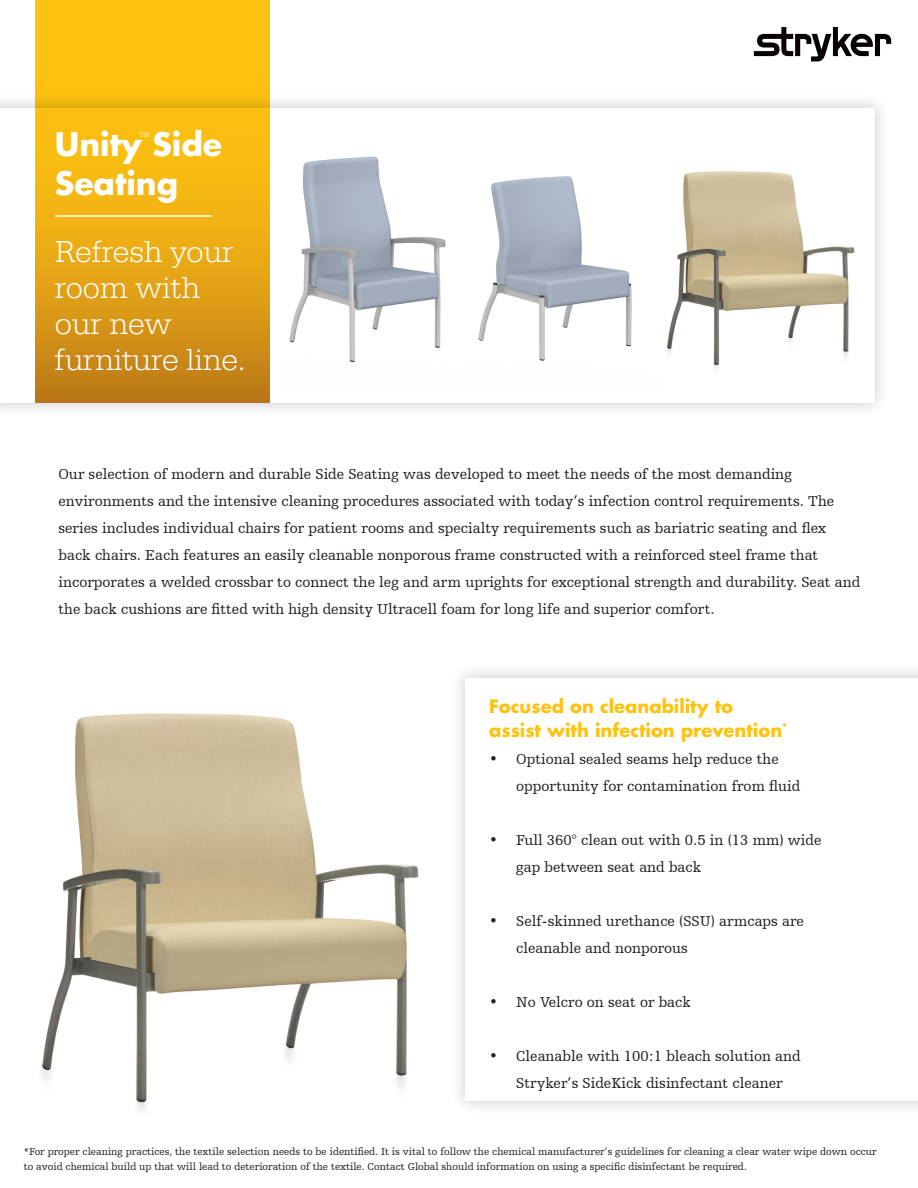
<style>
.page{position:relative;width:918px;height:1188px;background:#fff}
.page>*{position:absolute;margin:0;border:0;box-sizing:border-box;transform-origin:0 0}
.t1{font:300 31.5px/36px "URW Egyptienne TOT";color:#fff}
.Paragraph_Style_1{font:700 31.5px/39px "Futura For Stryker";color:#fff}
.Paragraph_Style_1-2{font:700 18px/24px "Futura For Stryker";color:#fec210}
.t2{font:15px/27px "Humanist Slabserif 712 BT";color:#231f20}
.t3{font:10.5px/15px "Humanist Slabserif 712 BT";color:#231f20}
.t4{font:300 6.6px "URW Egyptienne TOT";color:#fff}
</style>
<div class="page">
<div style="left:36px;top:0;width:234px;height:403px;background:#fec210"></div>
<div style="left:0;top:93px;width:890px;height:325px;background:#231f20;opacity:.25"></div>
<svg style="left:0;top:108px;width:875px;height:295px"></svg>
<hr style="left:55px;top:215px;width:157px;height:2px;background:#fff">
<img style="left:41px;top:713px;width:378px;height:397px">
<img style="left:448px;top:120px;width:217px;height:271px">
<img style="left:652px;top:161px;width:215px;height:212px">
<img style="left:280px;top:128px;width:177px;height:263px">
<div style="left:450px;top:663px;width:468px;height:452px;background:#231f20;opacity:.25"></div>
<div style="left:465px;top:678px;width:453px;height:422px;background:#fff"></div>
<svg style="left:754px;top:27px;width:137px;height:35px"></svg>
<p class="Paragraph_Style_1" style="left:55px;top:124px;width:169px">Unity Side<br>Seating</p>
<p class="t1" style="left:55px;top:234px;width:192px">Refresh your room with our new furniture line.</p>
<p class="t4" style="left:140px;top:131px;width:12px">TM</p>
<p class="t2" style="left:58px;top:460px;width:803px">Our selection of modern and durable Side Seating was developed to meet the needs of the most demanding environments and the intensive cleaning procedures associated with today’s infection control requirements. The series includes individual chairs for patient rooms and specialty requirements such as bariatric seating and flex back chairs. Each features an easily cleanable nonporous frame constructed with a reinforced steel frame that incorporates a welded crossbar to connect the leg and arm uprights for exceptional strength and durability. Seat and the back cushions are fitted with high density Ultracell foam for long life and superior comfort.</p>
<p class="Paragraph_Style_1-2" style="left:489px;top:694px;width:300px">Focused on cleanability to assist with infection prevention<sup>*</sup></p>
<p class="t2" style="left:516px;top:745px;width:286px;text-indent:-27px">• Optional sealed seams help reduce the opportunity for contamination from fluid</p>
<p class="t2" style="left:516px;top:826px;width:307px;text-indent:-27px">• Full 360° clean out with 0.5 in (13 mm) wide gap between seat and back</p>
<p class="t2" style="left:516px;top:907px;width:289px;text-indent:-27px">• Self-skinned urethance (SSU) armcaps are cleanable and nonporous</p>
<p class="t2" style="left:489px;top:988px;width:203px">• No Velcro on seat or back</p>
<p class="t2" style="left:489px;top:1042px;width:313px;text-align:center">• Cleanable with 100:1 bleach solution and<br>Stryker’s SideKick disinfectant cleaner</p>
<p class="t3" style="left:24px;top:1144px;width:855px">*For proper cleaning practices, the textile selection needs to be identified. It is vital to follow the chemical manufacturer’s guidelines for cleaning a clear water wipe down occur to avoid chemical build up that will lead to deterioration of the textile. Contact Global should information on using a specific disinfectant be required.</p>
</div>
